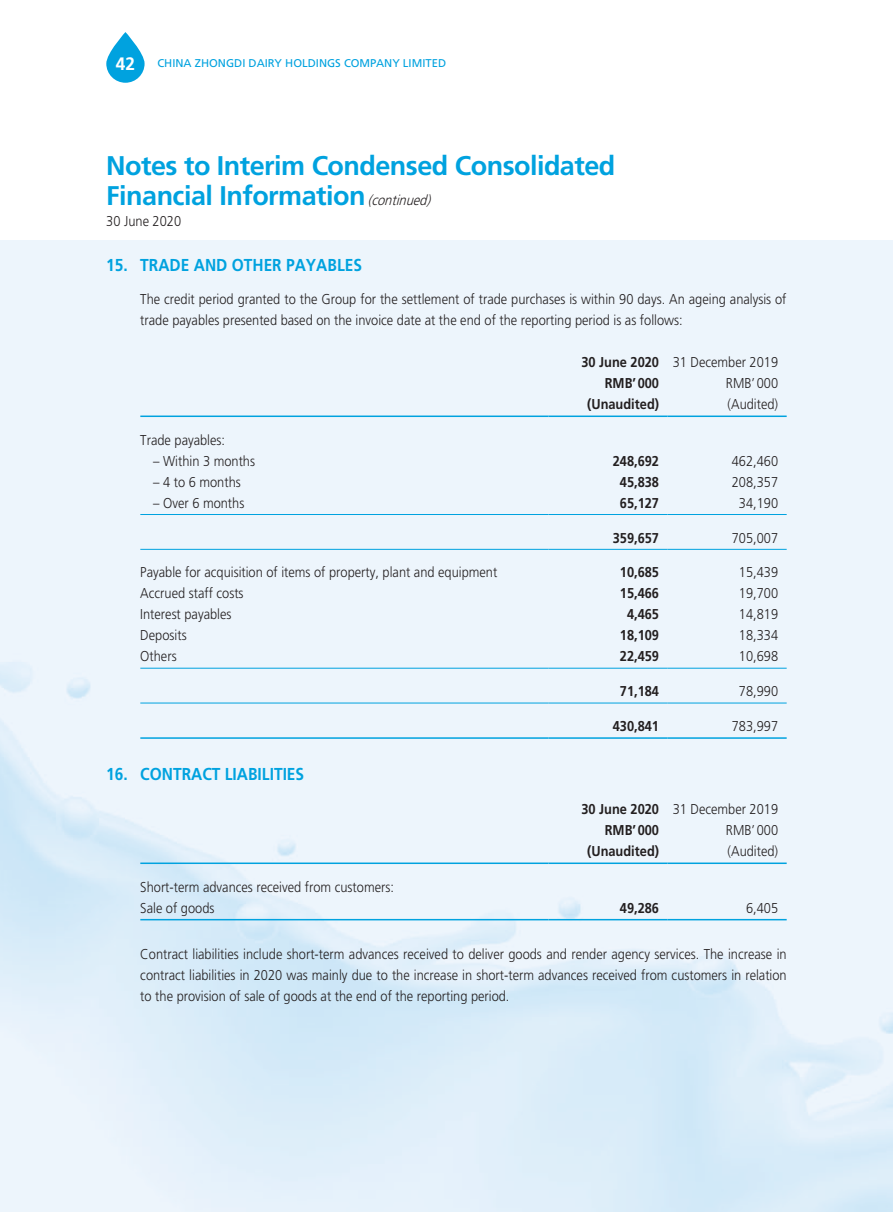
<style>
.page{position:relative;width:893px;height:1212px;background:#fff}
.page>*{position:absolute;margin:0;border:0;box-sizing:border-box;transform-origin:0 0}
.t1{font:700 27px/30px "Frutiger LT Std";letter-spacing:-.02em;color:#00a2df}
.t2{font:700 17.25px "Frutiger LT Std";color:#00a2df;scale:.9 1}
.t3{font:300 14.25px/21px "Frutiger LT Std";color:#231f20;scale:.9 1}
.t4{font:700 14.25px/21px "Frutiger LT Std";color:#231f20;scale:.9 1}
.t5{font:11.25px "Frutiger LT Std";color:#00a2df}
.s1{font-weight:700;font-size:18px;color:#fff}
.s2{font-weight:300;font-style:italic;font-size:14.25px;color:#231f20}
.s3{font-weight:300}
</style>
<div class="page">
<svg style="left:106px;top:32px;width:39px;height:51px;fill:#00a2df"></svg>
<hr style="left:140px;top:415px;width:409px;height:2px;background:#00a2df">
<hr style="left:549px;top:415px;width:119px;height:2px;background:#00a2df">
<hr style="left:668px;top:415px;width:119px;height:2px;background:#00a2df">
<hr style="left:140px;top:514px;width:409px;height:1px;background:#00a2df">
<hr style="left:549px;top:514px;width:119px;height:1px;background:#00a2df">
<hr style="left:668px;top:514px;width:119px;height:1px;background:#00a2df">
<hr style="left:140px;top:549px;width:409px;height:1px;background:#00a2df">
<hr style="left:549px;top:549px;width:119px;height:1px;background:#00a2df">
<hr style="left:668px;top:549px;width:119px;height:1px;background:#00a2df">
<hr style="left:140px;top:668px;width:409px;height:1px;background:#00a2df">
<hr style="left:549px;top:668px;width:119px;height:1px;background:#00a2df">
<hr style="left:668px;top:668px;width:119px;height:1px;background:#00a2df">
<hr style="left:140px;top:703px;width:409px;height:1px;background:#00a2df">
<hr style="left:549px;top:703px;width:119px;height:1px;background:#00a2df">
<hr style="left:668px;top:703px;width:119px;height:1px;background:#00a2df">
<hr style="left:140px;top:737px;width:409px;height:2px;background:#00a2df">
<hr style="left:549px;top:737px;width:119px;height:2px;background:#00a2df">
<hr style="left:668px;top:737px;width:119px;height:2px;background:#00a2df">
<hr style="left:140px;top:862px;width:409px;height:2px;background:#00a2df">
<hr style="left:549px;top:862px;width:119px;height:2px;background:#00a2df">
<hr style="left:668px;top:862px;width:119px;height:2px;background:#00a2df">
<hr style="left:140px;top:919px;width:409px;height:1px;background:#00a2df">
<hr style="left:549px;top:919px;width:119px;height:1px;background:#00a2df">
<hr style="left:668px;top:919px;width:119px;height:1px;background:#00a2df">
<p class="t5" style="left:116px;top:57px;width:332px"><span class="s1">42</span> CHINA ZHONGDI DAIRY HOLDINGS COMPANY LIMITED</p>
<h1 class="t1" style="left:106px;top:151px;width:511px">Notes to Interim Condensed Consolidated<br>Financial Information <span class="s2">(continued)</span></h1>
<p class="t3" style="left:106px;top:211px;width:85px">30 June 2020</p>
<p class="t2" style="left:106px;top:254px;width:286px">15. TRADE AND OTHER PAYABLES</p>
<p class="t3" style="left:140px;top:289px;width:720px">The credit period granted to the Group for the settlement of trade purchases is within 90 days. An ageing analysis of trade payables presented based on the invoice date at the end of the reporting period is as follows:</p>
<p class="t4" style="left:605px;top:352px;width:194px;text-indent:-23px">30 June 2020 <span class="s3">31 December 2019<br></span>RMB’000</p>
<p class="t3" style="left:726px;top:373px;width:60px">RMB’000</p>
<p class="t4" style="left:587px;top:394px;width:81px">(Unaudited)</p>
<p class="t3" style="left:728px;top:394px;width:58px">(Audited)</p>
<p class="t3" style="left:140px;top:429px;width:96px">Trade payables:</p>
<p class="t3" style="left:153px;top:450px;width:115px">– Within 3 months</p>
<p class="t4" style="left:613px;top:450px;width:53px">248,692</p>
<p class="t3" style="left:732px;top:450px;width:53px">462,460</p>
<p class="t3" style="left:153px;top:471px;width:99px">– 4 to 6 months</p>
<p class="t4" style="left:620px;top:471px;width:45px">45,838</p>
<p class="t3" style="left:732px;top:471px;width:53px">208,357</p>
<p class="t3" style="left:153px;top:492px;width:103px">– Over 6 months</p>
<p class="t4" style="left:620px;top:492px;width:45px">65,127</p>
<p class="t3" style="left:739px;top:492px;width:45px">34,190</p>
<p class="t4" style="left:613px;top:527px;width:53px">359,657</p>
<p class="t3" style="left:732px;top:527px;width:53px">705,007</p>
<p class="t3" style="left:140px;top:562px;width:398px">Payable for acquisition of items of property, plant and equipment</p>
<p class="t4" style="left:620px;top:562px;width:45px">10,685</p>
<p class="t3" style="left:739px;top:562px;width:45px">15,439</p>
<p class="t3" style="left:140px;top:583px;width:116px">Accrued staff costs</p>
<p class="t4" style="left:620px;top:583px;width:45px">15,466</p>
<p class="t3" style="left:739px;top:583px;width:45px">19,700</p>
<p class="t3" style="left:140px;top:604px;width:103px">Interest payables</p>
<p class="t4" style="left:627px;top:604px;width:37px">4,465</p>
<p class="t3" style="left:739px;top:604px;width:45px">14,819</p>
<p class="t3" style="left:140px;top:625px;width:53px">Deposits</p>
<p class="t4" style="left:620px;top:625px;width:45px">18,109</p>
<p class="t3" style="left:739px;top:625px;width:45px">18,334</p>
<p class="t3" style="left:140px;top:646px;width:42px">Others</p>
<p class="t4" style="left:620px;top:646px;width:45px">22,459</p>
<p class="t3" style="left:739px;top:646px;width:45px">10,698</p>
<p class="t4" style="left:620px;top:681px;width:45px">71,184</p>
<p class="t3" style="left:739px;top:681px;width:45px">78,990</p>
<p class="t4" style="left:613px;top:716px;width:53px">430,841</p>
<p class="t3" style="left:732px;top:716px;width:53px">783,997</p>
<p class="t2" style="left:106px;top:764px;width:221px">16. CONTRACT LIABILITIES</p>
<p class="t4" style="left:605px;top:799px;width:194px;text-indent:-23px">30 June 2020 <span class="s3">31 December 2019<br></span>RMB’000</p>
<p class="t3" style="left:726px;top:820px;width:60px">RMB’000</p>
<p class="t4" style="left:587px;top:841px;width:81px">(Unaudited)</p>
<p class="t3" style="left:728px;top:841px;width:58px">(Audited)</p>
<p class="t3" style="left:140px;top:876px;width:283px">Short-term advances received from customers:<br>Sale of goods</p>
<p class="t4" style="left:620px;top:897px;width:45px">49,286</p>
<p class="t3" style="left:746px;top:897px;width:37px">6,405</p>
<p class="t3" style="left:140px;top:943px;width:720px;text-align:justify">Contract liabilities include short-term advances received to deliver goods and render agency services. The increase in contract liabilities in 2020 was mainly due to the increase in short-term advances received from customers in relation to the provision of sale of goods at the end of the reporting period.</p>
</div>
